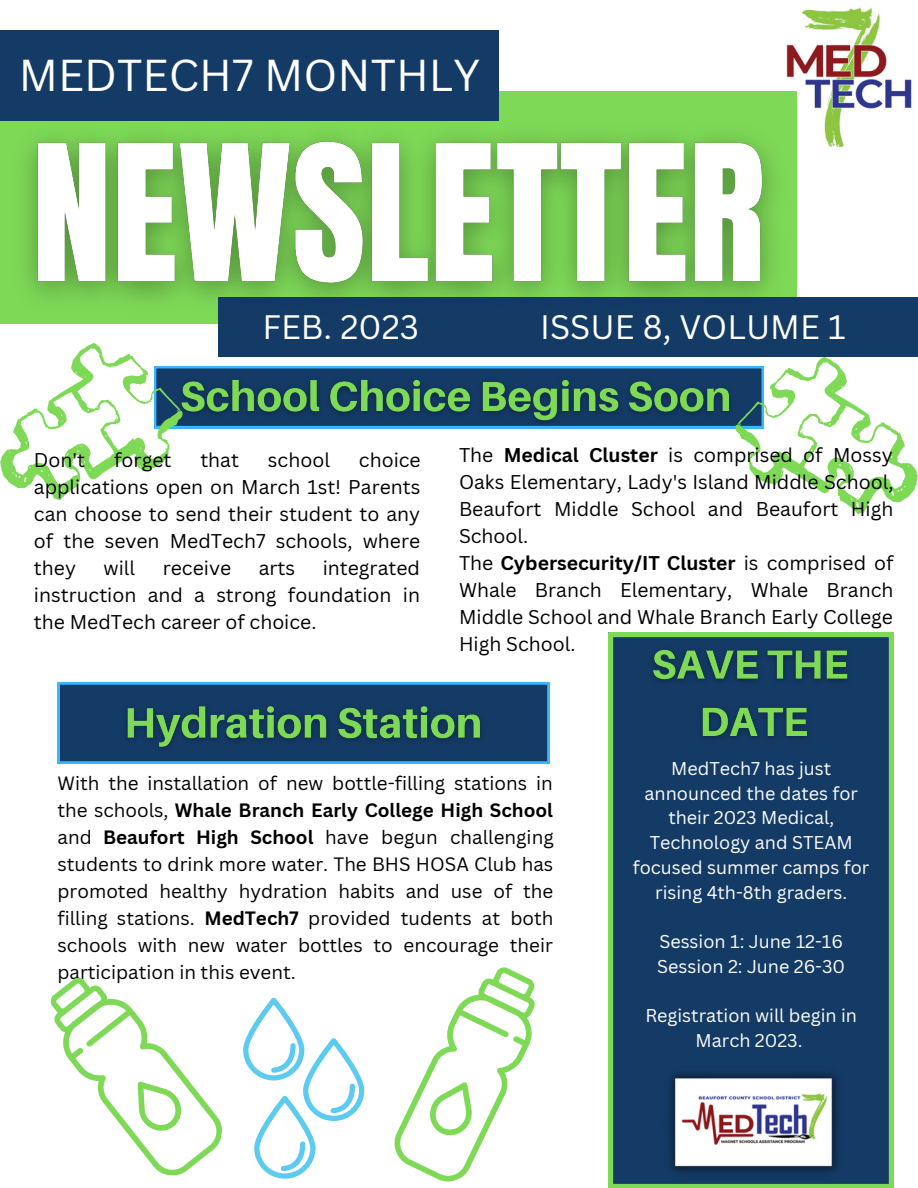
<style>
.page{position:relative;width:918px;height:1188px;background:#fff}
.page>*{position:absolute;margin:0;border:0;box-sizing:border-box;transform-origin:0 0}
.t1{font:43.5px "Canva Sans";color:#fff}
.t2{font:33px "Canva Sans";color:#fff}
.t3{font:19.35px/27px "Canva Sans";color:#000;text-align:justify}
.t4{font:18.75px/27px "Canva Sans";color:#000;text-align:justify}
.t5{font:18px/24.8px "Canva Sans";color:#fff;text-align:center}
.s1{font-weight:700}
</style>
<div class="page">
<img style="left:786px;top:7px;width:126px;height:139px">
<div style="left:0;top:30px;width:499px;height:90px;background:#143b66"></div>
<div style="left:219px;top:298px;width:699px;height:59px;background:#143b66"></div>
<div style="left:609px;top:633px;width:284px;height:555px;background:#143b66"></div>
<svg style="left:58px;top:682px;width:491px;height:81px;background:#1b5384"></svg>
<img style="left:660px;top:1063px;width:187px;height:118px">
<svg style="left:0;top:357px;width:918px;height:157px"></svg>
<svg style="left:363px;top:967px;width:172px;height:215px"></svg>
<svg style="left:306px;top:1041px;width:56px;height:77px"></svg>
<div style="left:303px;top:1038px;width:61px;height:83px;border:5px solid #5dcaf0;border-radius:28px"></div>
<svg style="left:257px;top:1098px;width:56px;height:78px"></svg>
<div style="left:254px;top:1096px;width:62px;height:83px;border:5px solid #5dcaf0;border-radius:28px"></div>
<svg style="left:246px;top:1000px;width:56px;height:78px"></svg>
<div style="left:243px;top:998px;width:61px;height:82px;border:5px solid #5dcaf0;border-radius:28px"></div>
<svg style="left:268px;top:1040px;width:30px;height:36px"></svg>
<svg style="left:278px;top:1139px;width:30px;height:35px"></svg>
<svg style="left:327px;top:1081px;width:31px;height:35px"></svg>
<img style="left:0;top:65px;width:805px;height:315px">
<img style="left:113px;top:688px;width:379px;height:72px">
<img style="left:640px;top:632px;width:227px;height:126px">
<svg style="left:50px;top:978px;width:172px;height:198px"></svg>
<h1 class="t1" style="left:19px;top:45px;width:463px">MEDTECH7 MONTHLY</h1>
<h2 class="t2" style="left:262px;top:304px;width:158px">FEB. 2023</h2>
<h2 class="t2" style="left:540px;top:304px;width:307px">ISSUE 8, VOLUME 1</h2>
<p class="t3" style="left:34px;top:446px;width:53px">Don't</p>
<p class="t3" style="left:114px;top:446px;width:59px">forget</p>
<p class="t3" style="left:200px;top:446px;width:40px">that</p>
<p class="t3" style="left:268px;top:446px;width:64px">school</p>
<p class="t3" style="left:34px;top:446px;width:388px;text-indent:325px">choice applications open on March 1st! Parents can choose to send their student to any of the seven MedTech7 schools, where they</p>
<p class="t3" style="left:34px;top:554px;width:388px;text-indent:289px">integrated instruction and a strong foundation in the MedTech career of choice.</p>
<p class="t3" style="left:104px;top:554px;width:33px">will</p>
<p class="t3" style="left:163px;top:554px;width:70px">receive</p>
<p class="t3" style="left:259px;top:554px;width:38px">arts</p>
<p class="t3" style="left:459px;top:441px;width:436px;text-align:left">The <span class="s1">Medical Cluster</span> is comprised of Mossy Oaks Elementary, Lady's Island Middle School, Beaufort Middle School and Beaufort High School.<br>The <span class="s1">Cybersecurity/IT Cluster</span> is comprised of Whale Branch Elementary, Whale Branch Middle School and Whale Branch Early College High School.</p>
<p class="t4" style="left:58px;top:769px;width:498px">With the installation of new bottle-filling stations in the schools, <span class="s1">Whale Branch Early College High School </span>and <span class="s1">Beaufort High School</span> have begun challenging students to drink more water. The BHS HOSA Club has promoted healthy hydration habits and use of the filling stations. <span class="s1">MedTech7</span> provided tudents at both schools with new water bottles to encourage their participation in this event.</p>
<p class="t5" style="left:633px;top:756px;width:238px">MedTech7 has just announced the dates for their 2023 Medical,<br>Technology and STEAM focused summer camps for rising 4th-8th graders.</p>
<p class="t5" style="left:657px;top:929px;width:189px;text-align:left">Session 1: June 12-16<br>Session 2: June 26-30</p>
<p class="t5" style="left:645px;top:1003px;width:213px">Registration will begin in<br>March 2023.</p>
</div>
